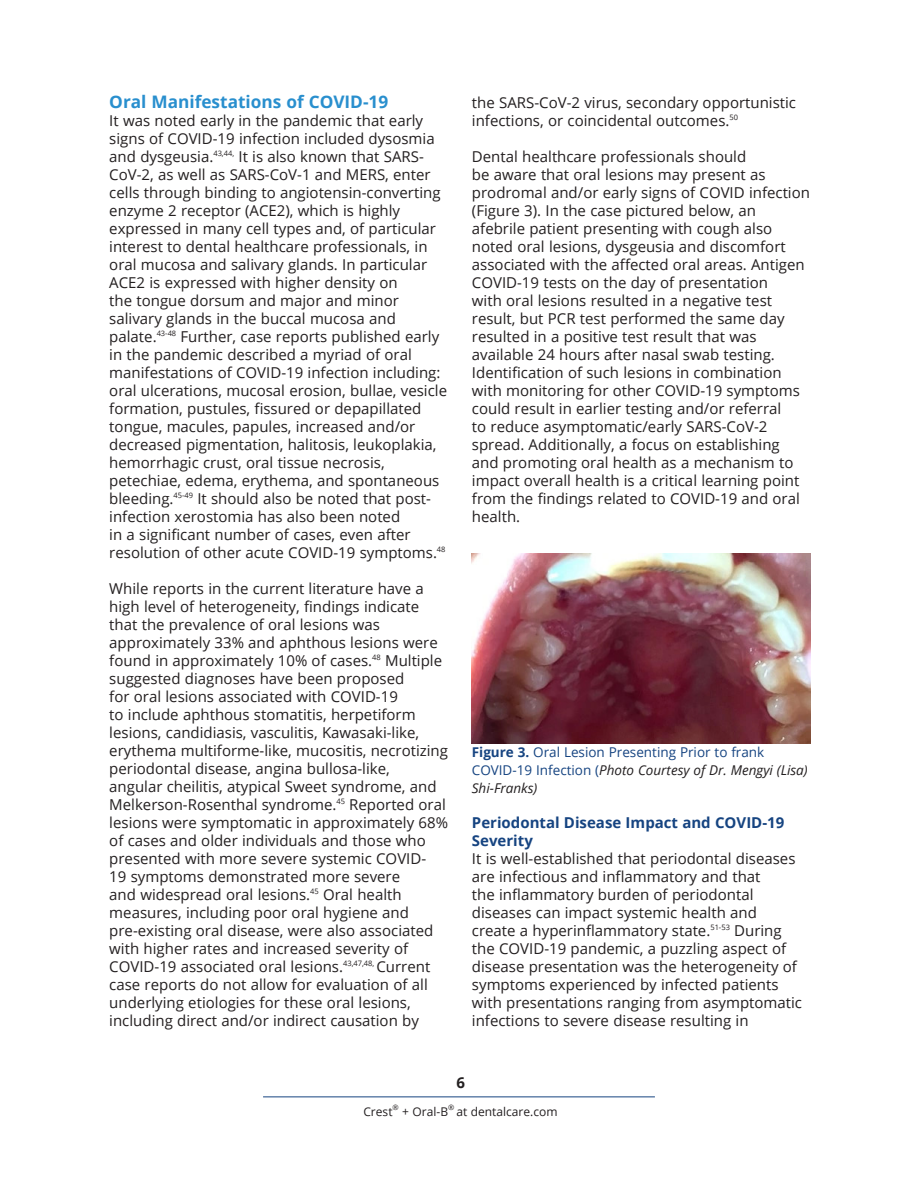
<style>
.page{position:relative;width:918px;height:1188px;background:#fff}
.page>*{position:absolute;margin:0;border:0;box-sizing:border-box;transform-origin:0 0}
.Main_Body{font:700 17.25px "Open Sans";color:#298fce}
.Main_Body-2{font:15px/18px "Open Sans";color:#231f20}
.Main_Body-3{font:700 15px/18px "Open Sans";color:#164481}
.t1{font:700 15px "Open Sans";color:#231f20}
.Figure{font:13.5px/18px "Open Sans";color:#164481}
.t2{font:12px "Open Sans";color:#231f20}
.t3{font:7.5px "Open Sans";color:#231f20}
.s1{font-weight:700}
.s2{font-style:italic;color:#231f20}
</style>
<div class="page">
<hr style="left:263px;top:1096px;width:392px;height:1px;background:#164481">
<img style="left:472px;top:553px;width:338px;height:191px">
<p class="Main_Body" style="left:109px;top:90px;width:281px">Oral Manifestations of COVID-19</p>
<p class="Main_Body-2" style="left:109px;top:111px;width:339px">It was noted early in the pandemic that early signs of COVID-19 infection included dysosmia and dysgeusia.<sup>43,44,</sup> It is also known that SARS-CoV-2, as well as SARS-CoV-1 and MERS, enter cells through binding to angiotensin-converting enzyme 2 receptor (ACE2), which is highly expressed in many cell types and, of particular interest to dental healthcare professionals, in oral mucosa and salivary glands. In particular ACE2 is expressed with higher density on<br>the tongue dorsum and major and minor salivary glands in the buccal mucosa and palate.<sup>43-48</sup> Further, case reports published early in the pandemic described a myriad of oral manifestations of COVID-19 infection including: oral ulcerations, mucosal erosion, bullae, vesicle formation, pustules, fissured or depapillated tongue, macules, papules, increased and/or decreased pigmentation, halitosis, leukoplakia, hemorrhagic crust, oral tissue necrosis, petechiae, edema, erythema, and spontaneous bleeding.<sup>45-49</sup> It should also be noted that post&shy;infection xerostomia has also been noted<br>in a significant number of cases, even after resolution of other acute COVID-19 symptoms.<sup>48</sup></p>
<p class="Main_Body-2" style="left:109px;top:579px;width:340px">While reports in the current literature have a high level of heterogeneity, findings indicate that the prevalence of oral lesions was approximately 33% and aphthous lesions were found in approximately 10% of cases.<sup>48</sup> Multiple suggested diagnoses have been proposed<br>for oral lesions associated with COVID-19<br>to include aphthous stomatitis, herpetiform lesions, candidiasis, vasculitis, Kawasaki-like, erythema multiforme-like, mucositis, necrotizing periodontal disease, angina bullosa-like,<br>angular cheilitis, atypical Sweet syndrome, and Melkerson-Rosenthal syndrome.<sup>45</sup> Reported oral lesions were symptomatic in approximately 68% of cases and older individuals and those who presented with more severe systemic COVID-<br>19 symptoms demonstrated more severe<br>and widespread oral lesions.<sup>45</sup> Oral health measures, including poor oral hygiene and pre-existing oral disease, were also associated with higher rates and increased severity of COVID-19 associated oral lesions.<sup>43,47,48,</sup> Current case reports do not allow for evaluation of all underlying etiologies for these oral lesions, including direct and/or indirect causation by</p>
<p class="Main_Body-2" style="left:472px;top:93px;width:326px">the SARS-CoV-2 virus, secondary opportunistic infections, or coincidental outcomes.<sup>50</sup></p>
<p class="Main_Body-2" style="left:472px;top:147px;width:340px">Dental healthcare professionals should<br>be aware that oral lesions may present as prodromal and/or early signs of COVID infection (Figure 3). In the case pictured below, an afebrile patient presenting with cough also noted oral lesions, dysgeusia and discomfort associated with the affected oral areas. Antigen COVID-19 tests on the day of presentation<br>with oral lesions resulted in a negative test result, but PCR test performed the same day resulted in a positive test result that was available 24 hours after nasal swab testing.<br>Identification of such lesions in combination with monitoring for other COVID-19 symptoms could result in earlier testing and/or referral<br>to reduce asymptomatic/early SARS-CoV-2 spread. Additionally, a focus on establishing and promoting oral health as a mechanism to impact overall health is a critical learning point from the findings related to COVID-19 and oral health.</p>
<p class="Figure" style="left:472px;top:743px;width:337px"><span class="s1">Figure 3.</span> Oral Lesion Presenting Prior to frank<br>COVID-19 Infection (<span class="s2">Photo Courtesy of Dr. Mengyi (Lisa)<br>Shi-Franks)</span></p>
<p class="Main_Body-3" style="left:472px;top:813px;width:314px">Periodontal Disease Impact and COVID-19<br>Severity</p>
<p class="Main_Body-2" style="left:472px;top:849px;width:332px">It is well-established that periodontal diseases are infectious and inflammatory and that<br>the inflammatory burden of periodontal diseases can impact systemic health and create a hyperinflammatory state.<sup>51-53</sup> During the COVID-19 pandemic, a puzzling aspect of disease presentation was the heterogeneity of symptoms experienced by infected patients with presentations ranging from asymptomatic infections to severe disease resulting in</p>
<p class="t1" style="left:456px;top:1072px;width:10px">6</p>
<p class="t2" style="left:363px;top:1103px;width:31px">Crest</p>
<p class="t3" style="left:393px;top:1102px;width:8px">®</p>
<p class="t2" style="left:402px;top:1103px;width:47px">+ Oral-B</p>
<p class="t3" style="left:448px;top:1102px;width:8px">®</p>
<p class="t2" style="left:457px;top:1103px;width:103px">at dentalcare.com</p>
</div>
